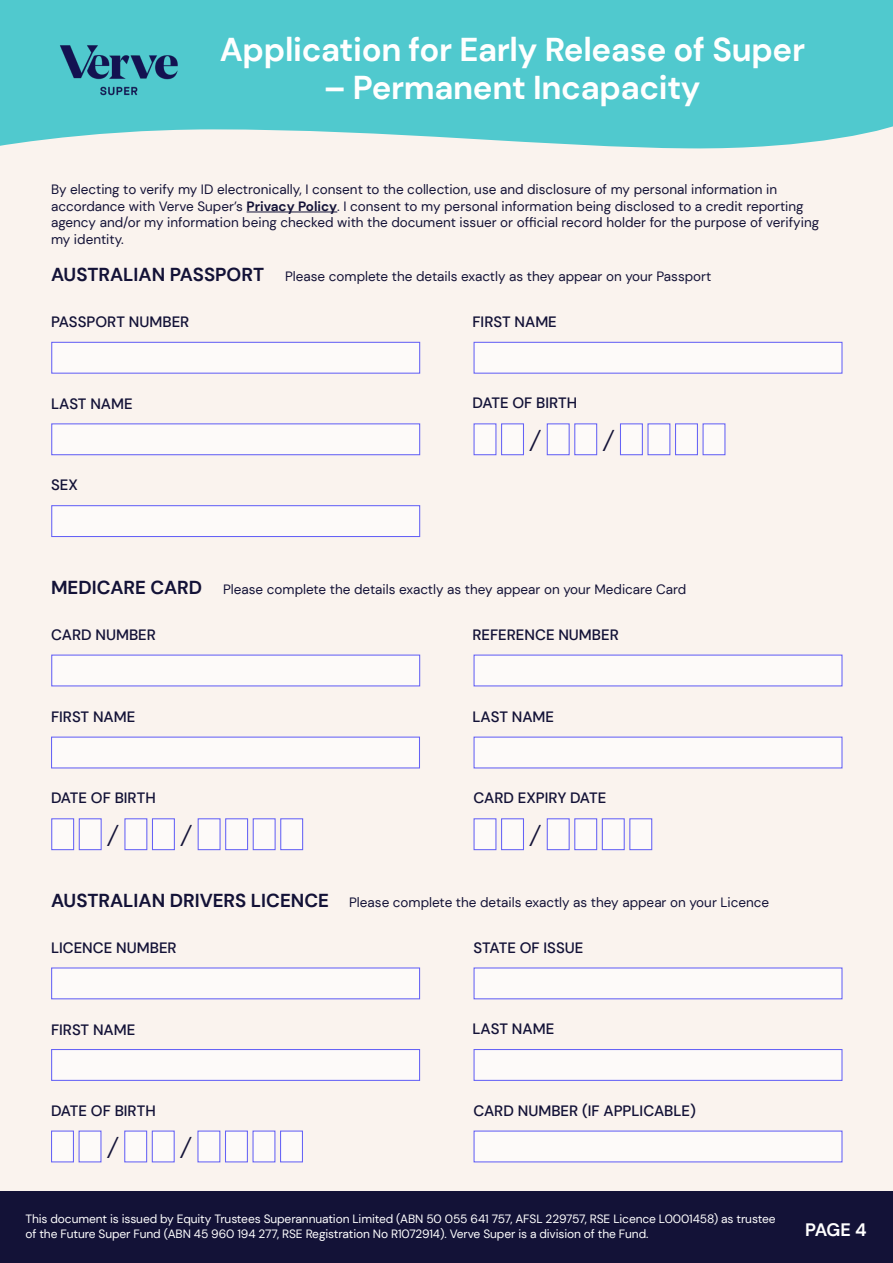
<style>
.page{position:relative;width:893px;height:1263px;background:#faf3ee}
.page>*{position:absolute;margin:0;border:0;box-sizing:border-box;transform-origin:0 0}
.t1{font:700 33px "DM Sans";letter-spacing:-.01em;color:#fff}
.t2{font:700 27px "Libre Baskerville";color:#131237}
.t3{font:700 18.75px "DM Sans";color:#131237}
.t4{font:700 18px "DM Sans";color:#fff}
.t5{font:500 15px "DM Sans";color:#131237}
.t6{font:13.5px/16.5px "DM Sans";color:#131237}
.t7{font:12px/14.4px "DM Sans";letter-spacing:-.01em;color:#fff}
.s1{font-weight:700}
</style>
<div class="page">
<div style="left:0;top:1191px;width:893px;height:72px;background:#131237"></div>
<svg style="left:0;top:0;width:893px;height:149px;background:#5cccd0"></svg>
<img style="left:51px;top:44px;width:134px;height:51px">
<hr style="left:247px;top:212px;width:90px;height:1px;background:#131237">
<div style="left:51px;top:342px;width:369px;height:32px;background:#fdfaf9;border:1px solid #6562f6"></div>
<div style="left:702px;top:423px;width:23px;height:32px;background:#fdfaf9;border:1px solid #6562f6"></div>
<div style="left:675px;top:423px;width:23px;height:32px;background:#fdfaf9;border:1px solid #6562f6"></div>
<div style="left:647px;top:423px;width:23px;height:32px;background:#fdfaf9;border:1px solid #6562f6"></div>
<div style="left:620px;top:423px;width:23px;height:32px;background:#fdfaf9;border:1px solid #6562f6"></div>
<div style="left:574px;top:423px;width:23px;height:32px;background:#fdfaf9;border:1px solid #6562f6"></div>
<div style="left:547px;top:423px;width:23px;height:32px;background:#fdfaf9;border:1px solid #6562f6"></div>
<div style="left:501px;top:423px;width:23px;height:32px;background:#fdfaf9;border:1px solid #6562f6"></div>
<div style="left:473px;top:423px;width:23px;height:32px;background:#fdfaf9;border:1px solid #6562f6"></div>
<div style="left:280px;top:1130px;width:23px;height:32px;background:#fdfaf9;border:1px solid #6562f6"></div>
<div style="left:252px;top:1130px;width:23px;height:32px;background:#fdfaf9;border:1px solid #6562f6"></div>
<div style="left:225px;top:1130px;width:23px;height:32px;background:#fdfaf9;border:1px solid #6562f6"></div>
<div style="left:197px;top:1130px;width:23px;height:32px;background:#fdfaf9;border:1px solid #6562f6"></div>
<div style="left:152px;top:1130px;width:23px;height:32px;background:#fdfaf9;border:1px solid #6562f6"></div>
<div style="left:124px;top:1130px;width:23px;height:32px;background:#fdfaf9;border:1px solid #6562f6"></div>
<div style="left:79px;top:1130px;width:22px;height:32px;background:#fdfaf9;border:1px solid #6562f6"></div>
<div style="left:51px;top:1130px;width:23px;height:32px;background:#fdfaf9;border:1px solid #6562f6"></div>
<div style="left:473px;top:342px;width:369px;height:32px;background:#fdfaf9;border:1px solid #6562f6"></div>
<div style="left:51px;top:423px;width:369px;height:32px;background:#fdfaf9;border:1px solid #6562f6"></div>
<div style="left:51px;top:505px;width:369px;height:32px;background:#fdfaf9;border:1px solid #6562f6"></div>
<div style="left:51px;top:654px;width:369px;height:32px;background:#fdfaf9;border:1px solid #6562f6"></div>
<div style="left:473px;top:654px;width:369px;height:32px;background:#fdfaf9;border:1px solid #6562f6"></div>
<div style="left:51px;top:737px;width:369px;height:31px;background:#fdfaf9;border:1px solid #6562f6"></div>
<div style="left:473px;top:737px;width:369px;height:31px;background:#fdfaf9;border:1px solid #6562f6"></div>
<div style="left:280px;top:818px;width:23px;height:32px;background:#fdfaf9;border:1px solid #6562f6"></div>
<div style="left:253px;top:818px;width:23px;height:32px;background:#fdfaf9;border:1px solid #6562f6"></div>
<div style="left:225px;top:818px;width:23px;height:32px;background:#fdfaf9;border:1px solid #6562f6"></div>
<div style="left:198px;top:818px;width:23px;height:32px;background:#fdfaf9;border:1px solid #6562f6"></div>
<div style="left:152px;top:818px;width:23px;height:32px;background:#fdfaf9;border:1px solid #6562f6"></div>
<div style="left:124px;top:818px;width:23px;height:32px;background:#fdfaf9;border:1px solid #6562f6"></div>
<div style="left:79px;top:818px;width:23px;height:32px;background:#fdfaf9;border:1px solid #6562f6"></div>
<div style="left:51px;top:818px;width:23px;height:32px;background:#fdfaf9;border:1px solid #6562f6"></div>
<div style="left:51px;top:967px;width:369px;height:32px;background:#fdfaf9;border:1px solid #6562f6"></div>
<div style="left:473px;top:967px;width:369px;height:32px;background:#fdfaf9;border:1px solid #6562f6"></div>
<div style="left:51px;top:1049px;width:369px;height:32px;background:#fdfaf9;border:1px solid #6562f6"></div>
<div style="left:473px;top:1049px;width:369px;height:32px;background:#fdfaf9;border:1px solid #6562f6"></div>
<div style="left:473px;top:1130px;width:369px;height:32px;background:#fdfaf9;border:1px solid #6562f6"></div>
<div style="left:629px;top:818px;width:23px;height:32px;background:#fdfaf9;border:1px solid #6562f6"></div>
<div style="left:602px;top:818px;width:23px;height:32px;background:#fdfaf9;border:1px solid #6562f6"></div>
<div style="left:574px;top:818px;width:23px;height:32px;background:#fdfaf9;border:1px solid #6562f6"></div>
<div style="left:547px;top:818px;width:23px;height:32px;background:#fdfaf9;border:1px solid #6562f6"></div>
<div style="left:501px;top:818px;width:23px;height:32px;background:#fdfaf9;border:1px solid #6562f6"></div>
<div style="left:473px;top:818px;width:23px;height:32px;background:#fdfaf9;border:1px solid #6562f6"></div>
<h1 class="t1" style="left:220px;top:29px;width:587px">Application for Early Release of Super</h1>
<h1 class="t1" style="left:324px;top:67px;width:378px">– Permanent Incapacity</h1>
<p class="t6" style="left:51px;top:181px;width:770px">By electing to verify my ID electronically, I consent to the collection, use and disclosure of my personal information in accordance with Verve Super’s <span class="s1">Privacy Policy</span>. I consent to my personal information being disclosed to a credit reporting agency and/or my information being checked with the document issuer or official record holder for the purpose of verifying my identity.</p>
<h3 class="t3" style="left:51px;top:263px;width:215px">AUSTRALIAN PASSPORT</h3>
<p class="t5" style="left:51px;top:312px;width:140px">PASSPORT NUMBER</p>
<p class="t6" style="left:285px;top:268px;width:428px">Please complete the details exactly as they appear on your Passport</p>
<p class="t5" style="left:472px;top:312px;width:86px">FIRST NAME</p>
<p class="t5" style="left:51px;top:394px;width:83px">LAST NAME</p>
<p class="t5" style="left:51px;top:476px;width:28px">SEX</p>
<p class="t5" style="left:472px;top:394px;width:106px">DATE OF BIRTH</p>
<h2 class="t2" style="left:529px;top:425px;width:14px">/</h2>
<h2 class="t2" style="left:602px;top:425px;width:14px">/</h2>
<h3 class="t3" style="left:51px;top:576px;width:153px">MEDICARE CARD</h3>
<p class="t5" style="left:51px;top:625px;width:106px">CARD NUMBER</p>
<p class="t6" style="left:223px;top:581px;width:465px">Please complete the details exactly as they appear on your Medicare Card</p>
<p class="t5" style="left:472px;top:625px;width:148px">REFERENCE NUMBER</p>
<p class="t5" style="left:51px;top:707px;width:86px">FIRST NAME</p>
<p class="t5" style="left:472px;top:707px;width:83px">LAST NAME</p>
<p class="t5" style="left:51px;top:789px;width:106px">DATE OF BIRTH</p>
<p class="t5" style="left:473px;top:789px;width:134px">CARD EXPIRY DATE</p>
<h2 class="t2" style="left:107px;top:820px;width:14px">/</h2>
<h2 class="t2" style="left:180px;top:820px;width:14px">/</h2>
<h2 class="t2" style="left:529px;top:820px;width:14px">/</h2>
<h3 class="t3" style="left:51px;top:889px;width:280px">AUSTRALIAN DRIVERS LICENCE</h3>
<p class="t5" style="left:51px;top:938px;width:127px">LICENCE NUMBER</p>
<p class="t6" style="left:349px;top:894px;width:422px">Please complete the details exactly as they appear on your Licence</p>
<p class="t5" style="left:473px;top:938px;width:111px">STATE OF ISSUE</p>
<p class="t5" style="left:51px;top:1020px;width:86px">FIRST NAME</p>
<p class="t5" style="left:51px;top:1102px;width:106px">DATE OF BIRTH</p>
<h2 class="t2" style="left:106px;top:1132px;width:14px">/</h2>
<h2 class="t2" style="left:180px;top:1132px;width:14px">/</h2>
<p class="t5" style="left:473px;top:1019px;width:83px">LAST NAME</p>
<p class="t5" style="left:473px;top:1101px;width:224px">CARD NUMBER (IF APPLICABLE)</p>
<p class="t7" style="left:26px;top:1212px;width:751px">This document is issued by Equity Trustees Superannuation Limited (ABN 50 055 641 757, AFSL 229757, RSE Licence L0001458) as trustee of the Future Super Fund (ABN 45 960 194 277, RSE Registration No R1072914). Verve Super is a division of the Fund.</p>
<h3 class="t4" style="left:805px;top:1218px;width:63px">PAGE 4</h3>
</div>
